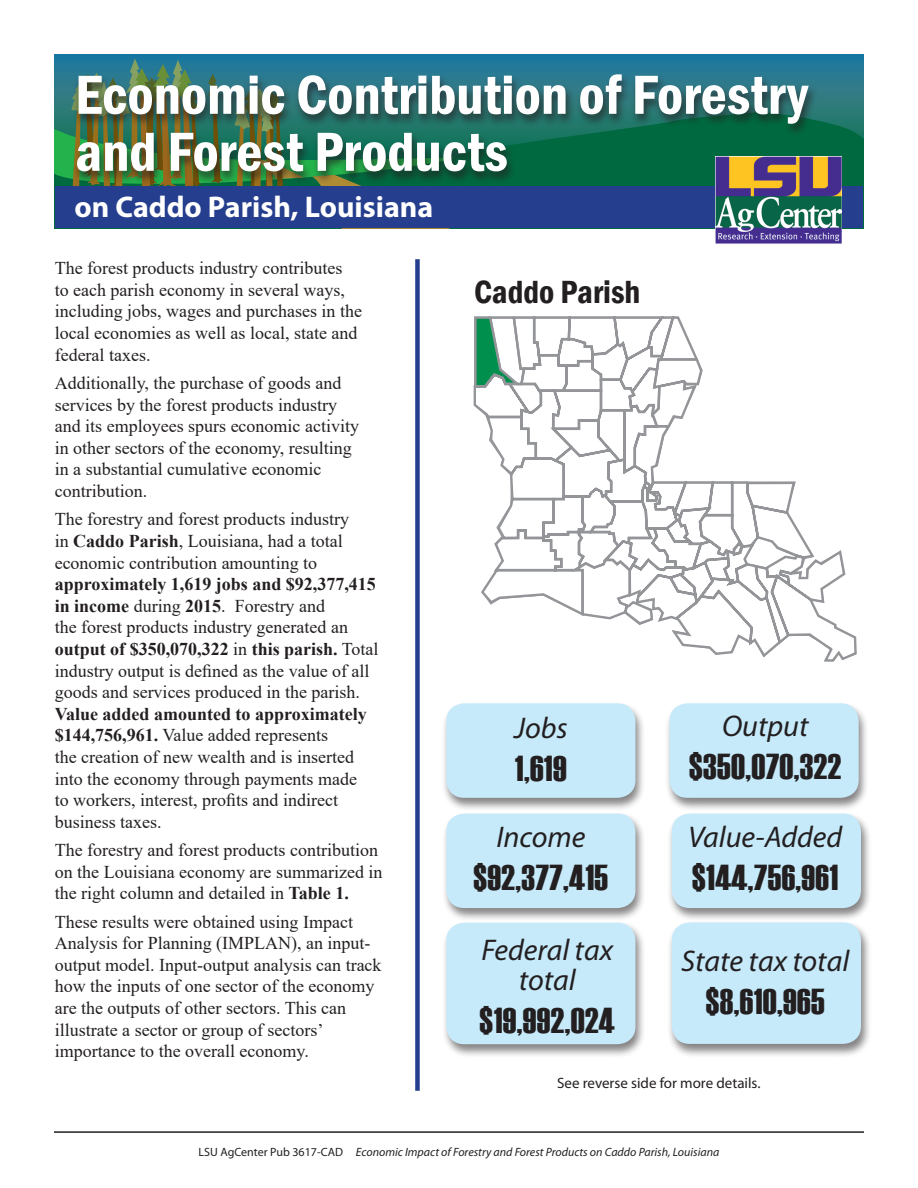
<style>
.page{position:relative;width:918px;height:1188px;background:#fff}
.page>*{position:absolute;margin:0;border:0;box-sizing:border-box;transform-origin:0 0}
.t1{font:600 condensed 57px/57px "Franklin Gothic";color:#fff}
.subhead2{font:36px "Haettenschweiler";letter-spacing:.01em;color:#231f20}
.subheads{font:600 condensed 33px "Franklin Gothic";color:#231f20}
.subheads-2{font:italic 30px/30px "Myriad Pro";color:#231f20;text-align:center}
.Title-second_line{font:700 30px "Myriad Pro";color:#fff}
.Body_Text{font:18px/21.6px "Times New Roman";color:#231f20}
.Footnote_text{font:15px "Myriad Pro";color:#231f20}
.t2{font:italic 12px "Myriad Pro";color:#231f20}
.s1{font-weight:700}
.s2{font-style:normal}
</style>
<div class="page">
<div style="left:441px;top:702px;width:205px;height:110px;background:#231f20;opacity:.55"></div>
<div style="left:446px;top:703px;width:189px;height:95px;background:#c6eafa;border-radius:18px"></div>
<div style="left:664px;top:702px;width:205px;height:110px;background:#231f20;opacity:.55"></div>
<div style="left:670px;top:703px;width:189px;height:95px;background:#c6eafa;border-radius:18px"></div>
<div style="left:441px;top:812px;width:205px;height:110px;background:#231f20;opacity:.55"></div>
<div style="left:446px;top:814px;width:189px;height:94px;background:#c6eafa;border-radius:18px"></div>
<svg style="left:474px;top:316px;width:383px;height:346px"></svg>
<svg style="left:54px;top:54px;width:809px;height:55px;background:#1f7898"></svg>
<svg style="left:462px;top:109px;width:401px;height:120px;background:#0c6d4d"></svg>
<svg style="left:54px;top:58px;width:408px;height:171px;background:#247d82"></svg>
<div style="left:72px;top:73px;width:746px;height:112px;background:#231f20;opacity:.7"></div>
<div style="left:55px;top:186px;width:807px;height:42px;background:#253f8e"></div>
<div style="left:667px;top:812px;width:204px;height:110px;background:#231f20;opacity:.55"></div>
<div style="left:672px;top:814px;width:189px;height:94px;background:#c6eafa;border-radius:18px"></div>
<div style="left:415px;top:259px;width:5px;height:832px;background:#253f8e"></div>
<hr style="left:54px;top:1131px;width:810px;height:2px;background:#231f20">
<img style="left:715px;top:157px;width:126px;height:86px">
<div style="left:441px;top:921px;width:205px;height:137px;background:#231f20;opacity:.55"></div>
<div style="left:446px;top:923px;width:189px;height:121px;background:#c6eafa;border-radius:18px"></div>
<div style="left:667px;top:921px;width:204px;height:137px;background:#231f20;opacity:.55"></div>
<div style="left:672px;top:922px;width:189px;height:122px;background:#c6eafa;border-radius:18px"></div>
<p class="t1" style="left:75px;top:66px;width:734px">Economic Contribution of Forestry and Forest Products</p>
<p class="Title-second_line" style="left:75px;top:190px;width:360px">on Caddo Parish, Louisiana</p>
<p class="Body_Text" style="left:55px;top:257px;width:309px">The forest products industry contributes<br>to each parish economy in several ways, including jobs, wages and purchases in the local economies as well as local, state and federal taxes.</p>
<p class="Body_Text" style="left:55px;top:372px;width:306px">Additionally, the purchase of goods and services by the forest products industry and its employees spurs economic activity in other sectors of the economy, resulting in a substantial cumulative economic contribution.</p>
<p class="Body_Text" style="left:55px;top:508px;width:325px">The forestry and forest products industry<br>in <span class="s1">Caddo Parish</span>, Louisiana, had a total economic contribution amounting to <span class="s1">approximately 1,619 jobs and $92,377,415 in income</span> during <span class="s1">2015</span>. Forestry and<br>the forest products industry generated an <span class="s1">output of $350,070,322</span> in <span class="s1">this parish.</span> Total industry output is defined as the value of all goods and services produced in the parish.<br><span class="s1">Value added amounted to approximately $144,756,961.</span> Value added represents<br>the creation of new wealth and is inserted into the economy through payments made<br>to workers, interest, profits and indirect business taxes.</p>
<p class="Body_Text" style="left:55px;top:839px;width:329px">The forestry and forest products contribution on the Louisiana economy are summarized in the right column and detailed in <span class="s1">Table 1.</span></p>
<p class="Body_Text" style="left:55px;top:910px;width:328px">These results were obtained using Impact Analysis for Planning (IMPLAN), an input&shy;output model. Input-output analysis can track how the inputs of one sector of the economy are the outputs of other sectors. This can illustrate a sector or group of sectors’ importance to the overall economy.</p>
<p class="subheads" style="left:474px;top:270px;width:168px">Caddo Parish</p>
<p class="subheads-2" style="left:514px;top:714px;width:55px">Jobs</p>
<p class="subhead2" style="left:515px;top:744px;width:53px">1,619</p>
<p class="subheads-2" style="left:496px;top:823px;width:90px">Income</p>
<p class="subhead2" style="left:474px;top:853px;width:136px">$92,377,415</p>
<p class="subheads-2" style="left:482px;top:935px;width:133px">Federal tax total</p>
<p class="subhead2" style="left:480px;top:996px;width:137px">$19,992,024</p>
<p class="subheads-2" style="left:722px;top:712px;width:88px">Output</p>
<p class="subhead2" style="left:689px;top:742px;width:153px">$350,070,322</p>
<p class="subheads-2" style="left:688px;top:823px;width:156px">Value-Added</p>
<p class="subhead2" style="left:692px;top:853px;width:147px">$144,756,961</p>
<p class="subheads-2" style="left:681px;top:947px;width:169px">State tax total</p>
<p class="subhead2" style="left:706px;top:977px;width:120px">$8,610,965</p>
<p class="Footnote_text" style="left:557px;top:1075px;width:205px">See reverse side for more details.</p>
<p class="t2" style="left:199px;top:1145px;width:522px"><span class="s2">LSU AgCenter Pub 3617-CAD</span> Economic Impact of Forestry and Forest Products on Caddo Parish, Louisiana</p>
</div>
